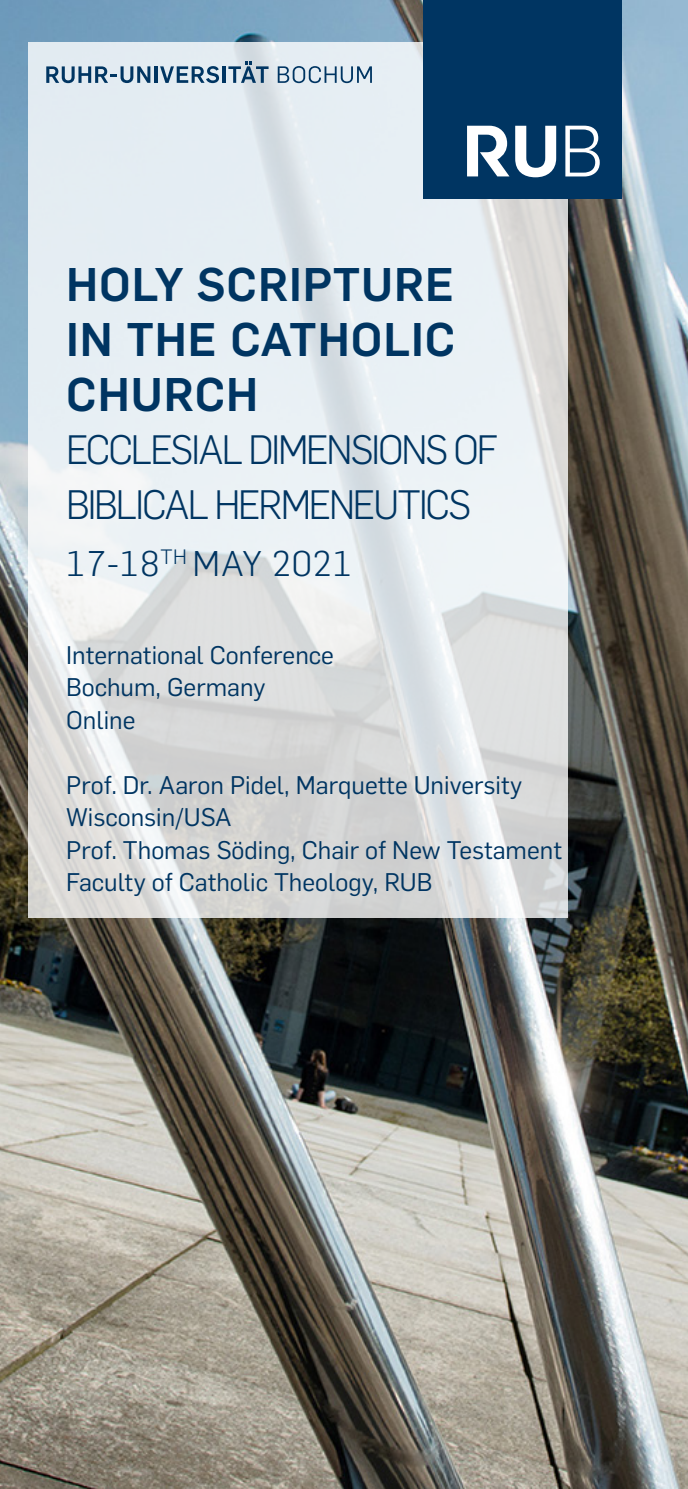
<style>
.page{position:relative;width:688px;height:1489px;background:#fff}
.page>*{position:absolute;margin:0;border:0;box-sizing:border-box;transform-origin:0 0}
.Headline_Light{font:700 46.25px/55px "Rub Flama";letter-spacing:.02em;color:#003562;text-align:justify}
.Headline_Light-2{font:300 40.25px/55px "Rub Flama";letter-spacing:-.055em;color:#003562;scale:.96 1}
.Headline_Light-3{font:300 35px "Rub Flama";letter-spacing:.02em;color:#003562}
.Subline_Titel{font:25px/32.5px "Rub Flama";color:#003562}
</style>
<div class="page">
<img style="left:0;top:0;width:687px;height:1488px">
<svg style="left:28px;top:43px;width:539px;height:875px;background:#e1e6e8"></svg>
<div style="left:423px;top:0;width:198px;height:198px;background:#003562"></div>
<svg style="left:565px;top:126px;width:34px;height:50px"></svg>
<svg style="left:515px;top:126px;width:41px;height:51px"></svg>
<svg style="left:467px;top:126px;width:42px;height:50px"></svg>
<svg style="left:277px;top:66px;width:95px;height:17px;background:#a0b6c7"></svg>
<svg style="left:228px;top:62px;width:40px;height:21px"></svg>
<hr style="left:222px;top:66px;width:3px;height:17px;background:#003562">
<svg style="left:160px;top:66px;width:59px;height:17px"></svg>
<hr style="left:154px;top:66px;width:3px;height:17px;background:#003562">
<svg style="left:46px;top:66px;width:104px;height:17px;background:#839eb5"></svg>
<p class="Headline_Light" style="left:66px;top:253px;width:390px">HOLY SCRIPTURE IN THE CATHOLIC CHURCH</p>
<p class="Headline_Light-2" style="left:66px;top:419px;width:451px">ECCLESIAL DIMENSIONS OF<br>BIBLICAL HERMENEUTICS</p>
<p class="Headline_Light-3" style="left:66px;top:540px;width:287px">17-18<sup>TH</sup> MAY 2021</p>
<p class="Subline_Titel" style="left:66px;top:637px;width:269px">International Conference</p>
<p class="Subline_Titel" style="left:66px;top:669px;width:201px">Bochum, Germany</p>
<p class="Subline_Titel" style="left:66px;top:702px;width:71px">Online</p>
<p class="Subline_Titel" style="left:66px;top:767px;width:457px">Prof. Dr. Aaron Pidel, Marquette University<br>Wisconsin/USA</p>
<p class="Subline_Titel" style="left:66px;top:832px;width:497px">Prof. Thomas Söding, Chair of New Testament<br>Faculty of Catholic Theology, RUB</p>
</div>
